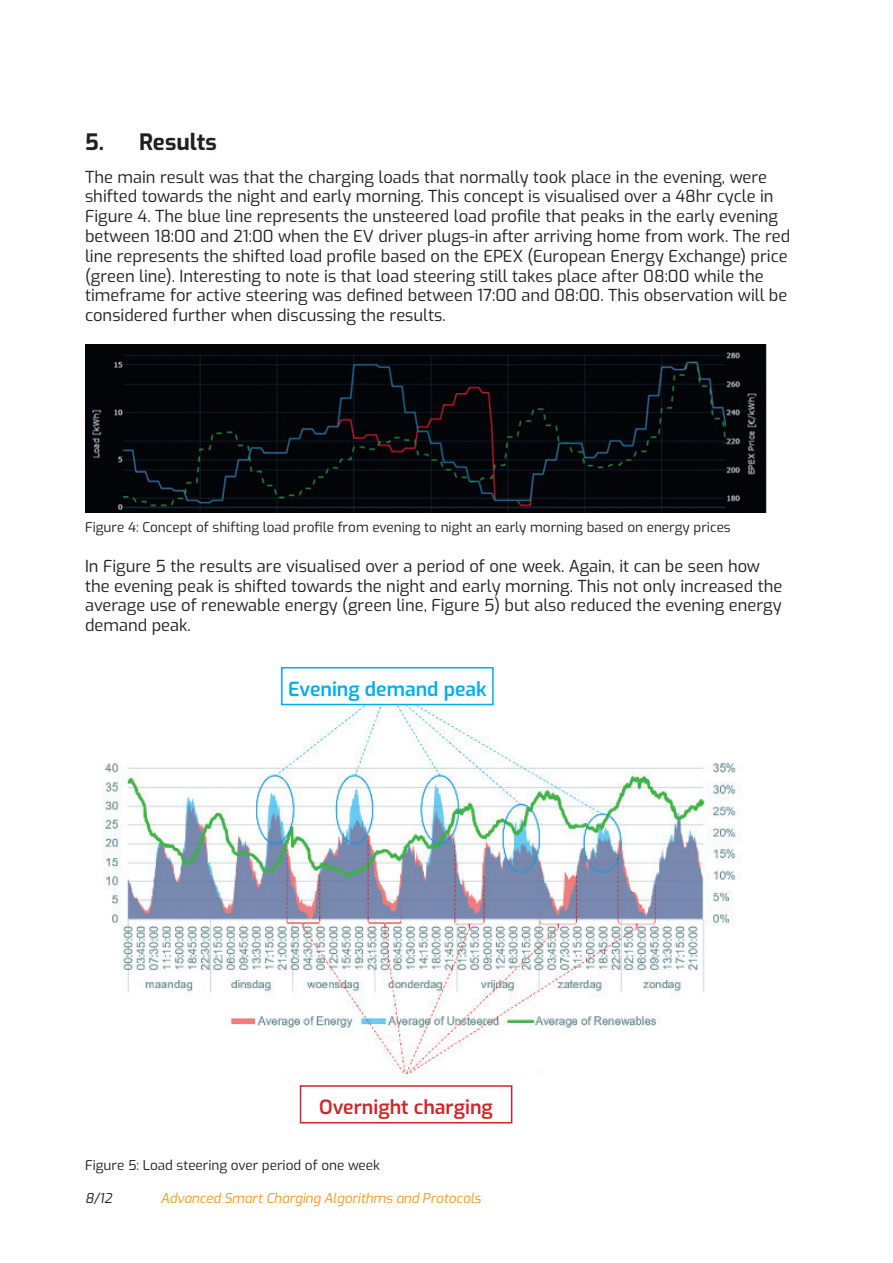
<style>
.page{position:relative;width:893px;height:1263px;background:#fff}
.page>*{position:absolute;margin:0;border:0;box-sizing:border-box;transform-origin:0 0}
.t1{font:700 22.5px "Exo";color:#231f20}
.t2{font:600 19.5px "Exo";color:#00aeef}
.t3{font:600 19.5px "Exo";color:#d1232a}
.t4{font:16.5px/19.8px "Exo";color:#231f20}
.figuur{font:13.5px "Exo";color:#231f20}
.t5{font:italic 13.5px "Exo";color:#f7981d}
.t6{font:italic 13.5px "Exo";color:#231f20}
</style>
<div class="page">
<img style="left:85px;top:344px;width:682px;height:168px">
<img style="left:103px;top:705px;width:636px;height:368px">
<div style="left:281px;top:667px;width:213px;height:38px;border:2px solid #00aeef"></div>
<div style="left:300px;top:1085px;width:212px;height:38px;border:2px solid #d1232a"></div>
<p class="t1" style="left:85px;top:126px;width:133px">5. Results</p>
<p class="t4" style="left:85px;top:166px;width:707px">The main result was that the charging loads that normally took place in the evening, were shifted towards the night and early morning. This concept is visualised over a 48hr cycle in Figure 4. The blue line represents the unsteered load profile that peaks in the early evening between 18:00 and 21:00 when the EV driver plugs-in after arriving home from work. The red line represents the shifted load profile based on the EPEX (European Energy Exchange) price (green line). Interesting to note is that load steering still takes place after 08:00 while the timeframe for active steering was defined between 17:00 and 08:00. This observation will be considered further when discussing the results.</p>
<p class="figuur" style="left:85px;top:518px;width:647px">Figure 4: Concept of shifting load profile from evening to night an early morning based on energy prices</p>
<p class="t4" style="left:85px;top:555px;width:699px">In Figure 5 the results are visualised over a period of one week. Again, it can be seen how the evening peak is shifted towards the night and early morning. This not only increased the average use of renewable energy (green line, Figure 5) but also reduced the evening energy demand peak.</p>
<p class="t2" style="left:288px;top:675px;width:200px">Evening demand peak</p>
<p class="t3" style="left:319px;top:1093px;width:175px">Overnight charging</p>
<p class="figuur" style="left:85px;top:1155px;width:296px">Figure 5: Load steering over period of one week</p>
<p class="t6" style="left:85px;top:1188px;width:29px">8/12</p>
<p class="t5" style="left:160px;top:1188px;width:322px">Advanced Smart Charging Algorithms and Protocols</p>
</div>
